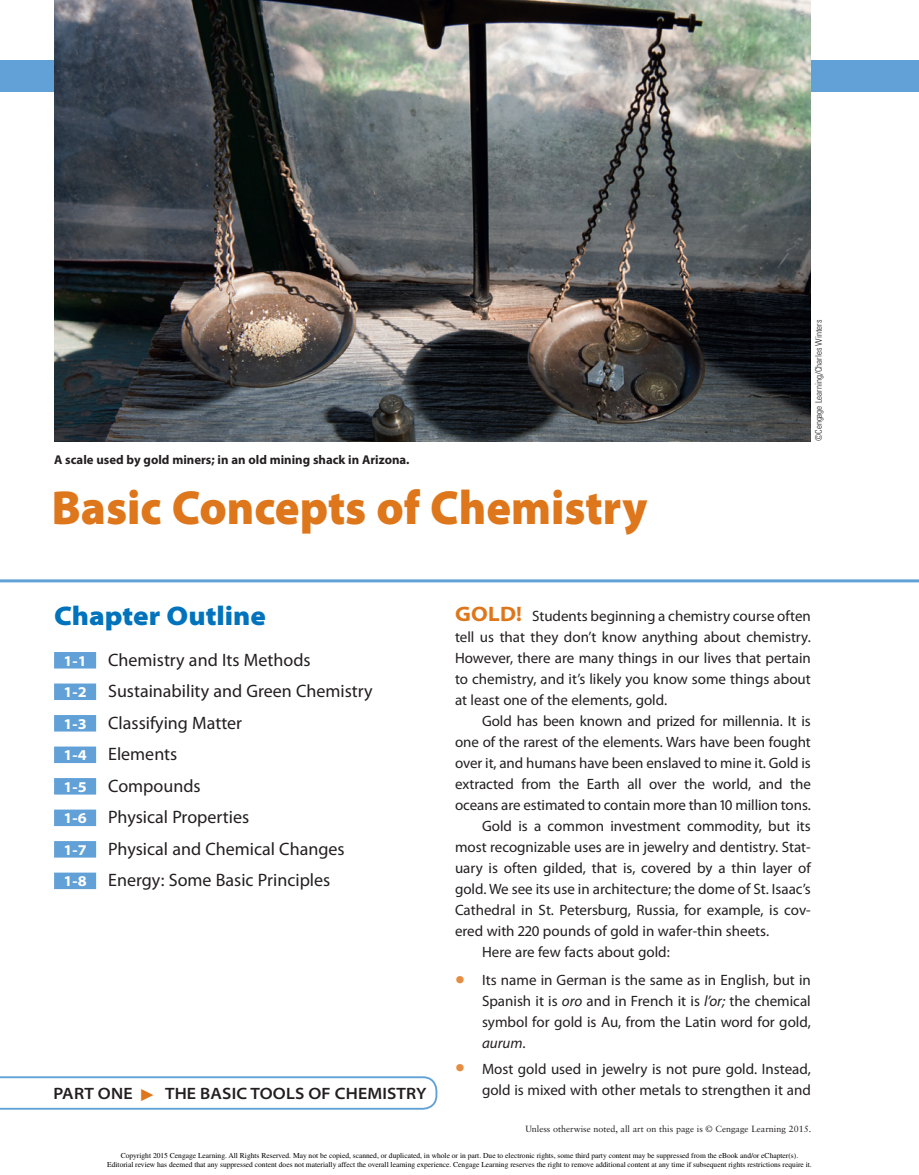
<style>
.page{position:relative;width:919px;height:1175px;background:#fff}
.page>*{position:absolute;margin:0;border:0;box-sizing:border-box;transform-origin:0 0}
.t1{font:900 semi-expanded 48px "Myriad Pro";color:#de761b;scale:.9 1}
.t2{font:900 semi-expanded 27px "Myriad Pro";color:#0073bc}
.t3{font:18px/31.5px "Myriad Pro";color:#231f20}
.t4{font:600 semi-expanded 16.5px "Myriad Pro";letter-spacing:.01em;color:#231f20}
.t5{font:15px/21px "Myriad Pro";color:#231f20;text-align:justify}
.t6{font:700 12.75px "Myriad Pro";color:#231f20}
.t7{font:9px "Sabon LT Std";color:#231f20}
.t8{font:300 condensed 9px "Univers LT Std";color:#231f20}
.t9{font:7.5px/9px "Times";color:#000;text-align:center}
.s1{font-weight:700;font-stretch:semi-expanded;font-size:15px;color:#fff}
.s2{font-family:"Mathematical Pi Six";font-weight:400;font-stretch:normal;color:#de761b}
.s3{font-weight:700;font-stretch:semi-expanded;font-size:21px;color:#de761b}
.s4{font-family:"Sabon LT Std";font-size:21px;color:#e58d43}
.s5{font-style:italic}
</style>
<div class="page">
<div style="left:0;top:60px;width:918px;height:32px;background:#61a1d7"></div>
<img style="left:55px;top:0;width:755px;height:441px">
<div style="left:54px;top:652px;width:42px;height:16px;background:#61a1d7"></div>
<div style="left:54px;top:683px;width:42px;height:17px;background:#61a1d7"></div>
<div style="left:54px;top:715px;width:42px;height:16px;background:#61a1d7"></div>
<div style="left:54px;top:746px;width:42px;height:17px;background:#61a1d7"></div>
<div style="left:54px;top:778px;width:42px;height:16px;background:#61a1d7"></div>
<div style="left:54px;top:809px;width:42px;height:17px;background:#61a1d7"></div>
<div style="left:54px;top:841px;width:42px;height:16px;background:#61a1d7"></div>
<div style="left:54px;top:872px;width:42px;height:17px;background:#61a1d7"></div>
<hr style="left:0;top:579px;width:918px;height:3px;background:#61a1d7">
<svg style="left:0;top:1076px;width:437px;height:33px"></svg>
<p class="t6" style="left:54px;top:451px;width:357px">A scale used by gold miners; in an old mining shack in Arizona.</p>
<p class="t1" style="left:52px;top:475px;width:663px">Basic Concepts of Chemistry</p>
<p class="t8" style="left:812px;top:441px;width:123px;rotate:-90deg">©Cengage Learning/Charles Winters</p>
<p class="t2" style="left:54px;top:597px;width:213px">Chapter Outline</p>
<p class="t3" style="left:64px;top:643px;width:310px"><span class="s1">1-1</span> Chemistry and Its Methods<br><span class="s1">1-2</span> Sustainability and Green Chemistry<br><span class="s1">1-3</span> Classifying Matter<br><span class="s1">1-4</span> Elements<br><span class="s1">1-5</span> Compounds<br><span class="s1">1-6</span> Physical Properties<br><span class="s1">1-7</span> Physical and Chemical Changes<br><span class="s1">1-8</span> Energy: Some Basic Principles</p>
<p class="t4" style="left:53px;top:1082px;width:374px">PART ONE <span class="s2">c</span> THE BASIC TOOLS OF CHEMISTRY</p>
<p class="t5" style="left:455px;top:605px;width:357px"><span class="s3">Gold!</span> Students beginning a chemistry course often</p>
<p class="t5" style="left:455px;top:626px;width:357px">tell us that they don’t know anything about chemistry.</p>
<p class="t5" style="left:455px;top:647px;width:357px">However, there are many things in our lives that pertain</p>
<p class="t5" style="left:455px;top:668px;width:357px">to chemistry, and it’s likely you know some things about</p>
<p class="t5" style="left:455px;top:689px;width:214px">at least one of the elements, gold.</p>
<p class="t5" style="left:482px;top:710px;width:330px">Gold has been known and prized for millennia. It is</p>
<p class="t5" style="left:455px;top:731px;width:357px">one of the rarest of the elements. Wars have been fought</p>
<p class="t5" style="left:455px;top:752px;width:357px">over it, and humans have been enslaved to mine it. Gold is</p>
<p class="t5" style="left:455px;top:773px;width:357px">extracted from the Earth all over the world, and the</p>
<p class="t5" style="left:455px;top:794px;width:357px">oceans are estimated to contain more than 10 million tons.</p>
<p class="t5" style="left:482px;top:815px;width:330px">Gold is a common investment commodity, but its</p>
<p class="t5" style="left:455px;top:836px;width:357px">most recognizable uses are in jewelry and dentistry. Stat-</p>
<p class="t5" style="left:455px;top:857px;width:357px">uary is often gilded, that is, covered by a thin layer of</p>
<p class="t5" style="left:455px;top:878px;width:357px">gold. We see its use in architecture; the dome of St. Isaac’s</p>
<p class="t5" style="left:455px;top:899px;width:357px">Cathedral in St. Petersburg, Russia, for example, is cov-</p>
<p class="t5" style="left:455px;top:920px;width:315px">ered with 220 pounds of gold in wafer-thin sheets.</p>
<p class="t5" style="left:482px;top:941px;width:189px">Here are few facts about gold:</p>
<p class="t5" style="left:482px;top:969px;width:330px;text-indent:-27px"><span class="s4">•</span> Its name in German is the same as in English, but in Spanish it is <span class="s5">oro</span> and in French it is <span class="s5">l’or;</span> the chemical symbol for gold is Au, from the Latin word for gold, <span class="s5">aurum</span>.</p>
<p class="t5" style="left:455px;top:1058px;width:357px;text-align:right"><span class="s4">•</span> Most gold used in jewelry is not pure gold. Instead, gold is mixed with other metals to strengthen it and</p>
<p class="t7" style="left:525px;top:1123px;width:287px">Unless otherwise noted, all art on this page is © Cengage Learning 2015.</p>
<p class="t9" style="left:107px;top:1151px;width:705px">Copyright 2015 Cengage Learning. All Rights Reserved. May not be copied, scanned, or duplicated, in whole or in part. Due to electronic rights, some third party content may be suppressed from the eBook and/or eChapter(s).<br>Editorial review has deemed that any suppressed content does not materially affect the overall learning experience. Cengage Learning reserves the right to remove additional content at any time if subsequent rights restrictions require it.</p>
</div>
